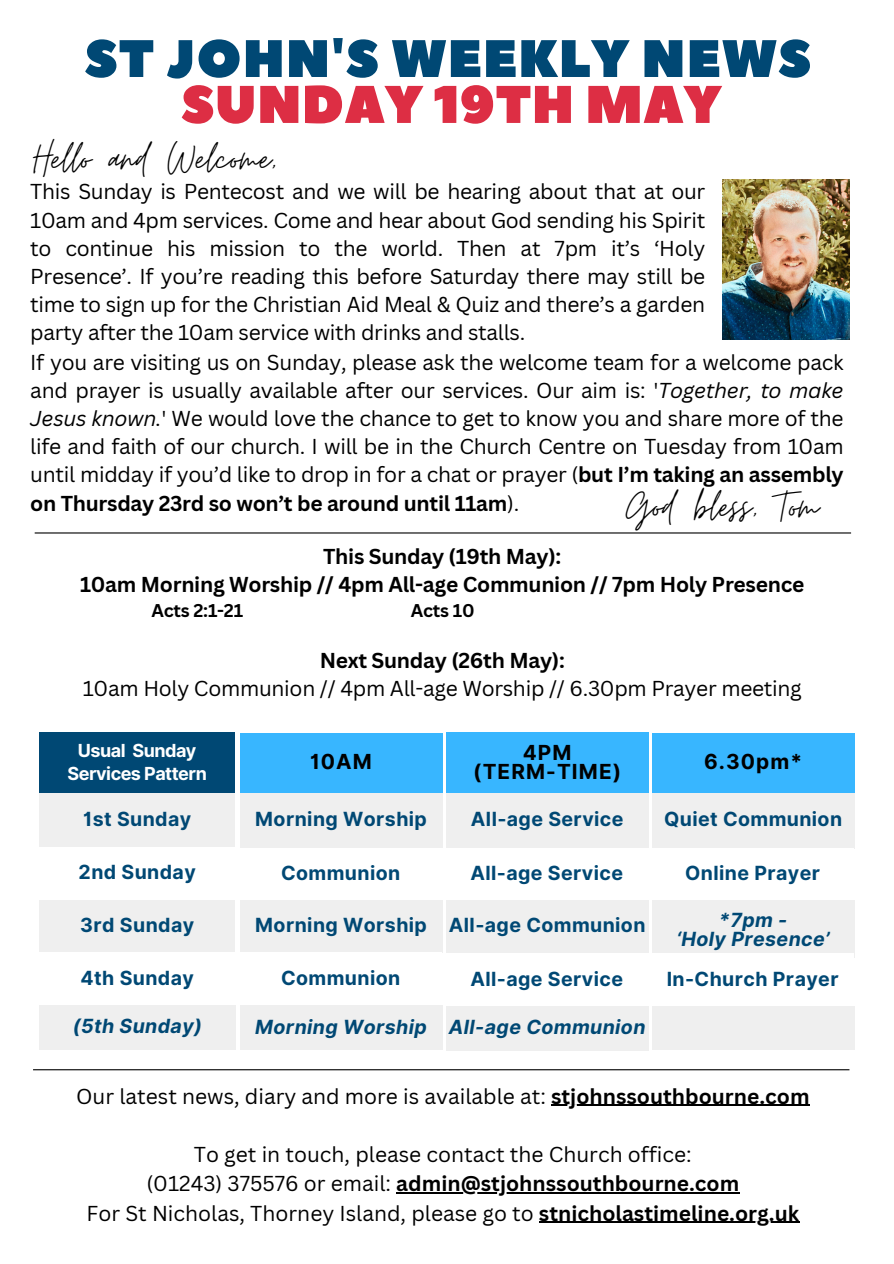
<style>
.page{position:relative;width:894px;height:1264px;background:#fff}
.page>*{position:absolute;margin:0;border:0;box-sizing:border-box;transform-origin:0 0}
.t1{font:52.95px "Peace Sans";letter-spacing:.005em;color:#dd2e44}
.t2{font:52.65px "Peace Sans";letter-spacing:.02em;color:#004874}
.t3{font:48px "Moon Time";color:#000}
.t4{font:21px/28.2px "Canva Sans";letter-spacing:-.015em;color:#000;text-align:justify}
.t5{font:700 21px/28.2px "Canva Sans";letter-spacing:-.015em;color:#000;text-align:center}
.t6{font:700 20.7px/19.2px "Inter";letter-spacing:.05em;color:#000;text-align:center}
.t7{font:700 19.5px "Inter";letter-spacing:.02em;color:#004874}
.t8{font:italic 700 19.5px/19.2px "Inter";letter-spacing:.02em;color:#004874;text-align:center}
.t9{font:700 18px/22.5px "Inter";letter-spacing:-.03em;color:#fff;text-align:center}
.t10{font:700 18px "Canva Sans";letter-spacing:-.015em;color:#000}
.s1{font-style:italic}
.s2{font-weight:700}
.s3{font-weight:400}
</style>
<div class="page">
<img style="left:722px;top:180px;width:127px;height:159px">
<hr style="left:551px;top:1104px;width:258px;height:1px;background:#000">
<hr style="left:396px;top:1192px;width:343px;height:1px;background:#000">
<hr style="left:538px;top:1221px;width:260px;height:1px;background:#000">
<div style="left:39px;top:732px;width:196px;height:61px;background:#004874"></div>
<div style="left:240px;top:732px;width:202px;height:61px;background:#38b6ff"></div>
<div style="left:445px;top:732px;width:203px;height:61px;background:#38b6ff"></div>
<div style="left:652px;top:732px;width:201px;height:61px;background:#38b6ff"></div>
<div style="left:39px;top:793px;width:196px;height:54px;background:#efefef"></div>
<div style="left:39px;top:900px;width:196px;height:52px;background:#efefef"></div>
<div style="left:39px;top:1005px;width:196px;height:44px;background:#efefef"></div>
<div style="left:240px;top:793px;width:202px;height:55px;background:#efefef"></div>
<div style="left:445px;top:793px;width:203px;height:54px;background:#efefef"></div>
<div style="left:240px;top:900px;width:202px;height:52px;background:#efefef"></div>
<div style="left:445px;top:900px;width:203px;height:52px;background:#efefef"></div>
<div style="left:240px;top:1005px;width:202px;height:45px;background:#efefef"></div>
<div style="left:445px;top:1005px;width:203px;height:45px;background:#efefef"></div>
<div style="left:652px;top:793px;width:201px;height:55px;background:#efefef"></div>
<div style="left:652px;top:900px;width:201px;height:58px;background:#efefef"></div>
<div style="left:652px;top:952px;width:201px;height:54px;background:#fff"></div>
<div style="left:652px;top:1006px;width:201px;height:44px;background:#efefef"></div>
<hr style="left:33px;top:1069px;width:816px;height:1px;background:#000">
<hr style="left:35px;top:532px;width:815px;height:1px;background:#000">
<h2 class="t2" style="left:85px;top:24px;width:727px">ST JOHN'S WEEKLY NEWS</h2>
<h1 class="t1" style="left:181px;top:69px;width:541px">SUNDAY 19TH MAY</h1>
<h3 class="t3" style="left:33px;top:129px;width:245px">Hello and Welcome,</h3>
<h5 class="t4" style="left:30px;top:177px;width:676px">This Sunday is Pentecost and we will be hearing about that at our 10am and 4pm services. Come and hear about God sending his Spirit to continue his mission to the world. Then at 7pm it’s ‘Holy Presence’. If you’re reading this before Saturday there may still be time to sign up for the Christian Aid Meal &amp; Quiz and there’s a garden party after the 10am service with drinks and stalls.</h5>
<p class="t4" style="left:30px;top:348px;width:814px">If you are visiting us on Sunday, please ask the welcome team for a welcome pack and prayer is usually available after our services. Our aim is: '<span class="s1">Together, to make Jesus known.</span>' We would love the chance to get to know you and share more of the life and faith of our church. I will be in the Church Centre on Tuesday from 10am until midday if you’d like to drop in for a chat or prayer (<span class="s2">but I’m taking an assembly on Thursday 23rd so won’t be around until 11am</span>).</p>
<h3 class="t3" style="left:625px;top:477px;width:194px">God bless, Tom</h3>
<h5 class="t5" style="left:80px;top:542px;width:725px">This Sunday (19th May):<br>10am Morning Worship // 4pm All-age Communion // 7pm Holy Presence</h5>
<h5 class="t10" style="left:151px;top:598px;width:93px">Acts 2:1-21</h5>
<h5 class="t10" style="left:410px;top:598px;width:65px">Acts 10</h5>
<h5 class="t4" style="left:83px;top:645px;width:720px;text-align:center"><span class="s2">Next Sunday (26th May):<br></span>10am Holy Communion // 4pm All-age Worship // 6.30pm Prayer meeting</h5>
<h4 class="t9" style="left:67px;top:739px;width:141px">Usual Sunday<br>Services Pattern</h4>
<h4 class="t7" style="left:83px;top:807px;width:110px">1st Sunday</h4>
<h4 class="t7" style="left:79px;top:860px;width:119px">2nd Sunday</h4>
<h4 class="t7" style="left:80px;top:912px;width:115px">3rd Sunday</h4>
<h3 class="t7" style="left:80px;top:966px;width:115px">4th Sunday</h3>
<h4 class="t8" style="left:73px;top:1016px;width:131px">(5th Sunday)</h4>
<p class="t6" style="left:310px;top:751px;width:63px">10AM</p>
<h4 class="t6" style="left:473px;top:742px;width:149px">4PM (TERM-TIME)</h4>
<h4 class="t6" style="left:704px;top:751px;width:99px">6.30pm*</h4>
<h4 class="t7" style="left:255px;top:807px;width:173px">Morning Worship</h4>
<h4 class="t7" style="left:471px;top:807px;width:154px">All-age Service</h4>
<h4 class="t7" style="left:281px;top:861px;width:121px">Communion</h4>
<h4 class="t7" style="left:470px;top:860px;width:154px">All-age Service</h4>
<h3 class="t7" style="left:255px;top:913px;width:173px">Morning Worship</h3>
<h4 class="t7" style="left:449px;top:913px;width:198px">All-age Communion</h4>
<h4 class="t7" style="left:281px;top:966px;width:121px">Communion</h4>
<h4 class="t7" style="left:470px;top:966px;width:154px">All-age Service</h4>
<h4 class="t8" style="left:255px;top:1016px;width:173px">Morning Worship</h4>
<h4 class="t8" style="left:449px;top:1017px;width:198px">All-age Communion</h4>
<h4 class="t7" style="left:664px;top:807px;width:179px">Quiet Communion</h4>
<h4 class="t7" style="left:685px;top:861px;width:136px">Online Prayer</h4>
<h4 class="t8" style="left:676px;top:909px;width:155px">*7pm -<br>‘Holy Presence’</h4>
<h4 class="t7" style="left:666px;top:966px;width:173px">In-Church Prayer</h4>
<h5 class="t4" style="left:76px;top:1081px;width:734px">Our latest news, diary and more is available at: <span class="s2">stjohnssouthbourne.com</span></h5>
<h2 class="t4" style="left:194px;top:1139px;width:499px">To get in touch, please contact the Church office:</h2>
<h4 class="t5" style="left:146px;top:1169px;width:594px"><span class="s3">(01243) 375576 or email:</span> admin@stjohnssouthbourne.com</h4>
<h5 class="t4" style="left:87px;top:1198px;width:713px">For St Nicholas, Thorney Island, please go to <span class="s2">stnicholastimeline.org.uk</span></h5>
</div>
